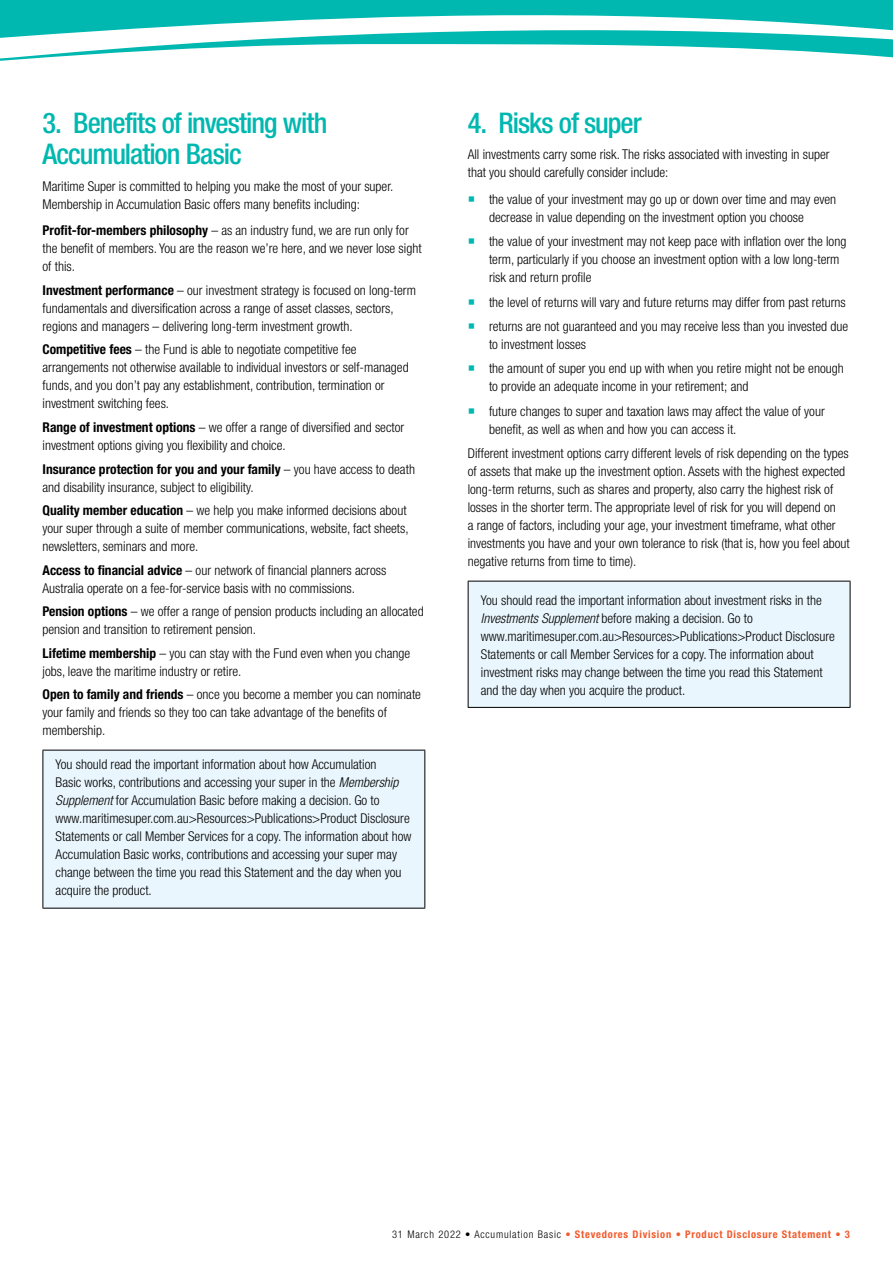
<style>
.page{position:relative;width:893px;height:1263px;background:#fff}
.page>*{position:absolute;margin:0;border:0;box-sizing:border-box;transform-origin:0 0}
.t1{font:500 condensed 28.5px/31.5px "Helvetica Neue";letter-spacing:-.035em;color:#00b8b0}
.t2{font:300 condensed 13.5px/18px "Helvetica Neue";color:#000}
.t3{font:700 condensed 10.5px "Helvetica Neue";letter-spacing:.075em;color:#f15a2a}
.s1{font-weight:700}
.s2{font-style:italic}
.s3{font-weight:300;color:#000}
.s4{font-weight:300}
</style>
<div class="page">
<svg style="left:0;top:0;width:893px;height:61px;fill:#00b8b0"></svg>
<div style="left:43px;top:750px;width:382px;height:158px;background:#eaf6fd"></div>
<hr style="left:43px;top:750px;width:1px;height:158px;background:#000">
<hr style="left:43px;top:750px;width:382px;height:1px;background:#000">
<hr style="left:424px;top:750px;width:1px;height:158px;background:#000">
<hr style="left:43px;top:908px;width:382px;height:1px;background:#000">
<div style="left:468px;top:581px;width:382px;height:126px;background:#eaf6fd"></div>
<hr style="left:468px;top:581px;width:1px;height:126px;background:#000">
<hr style="left:468px;top:581px;width:382px;height:1px;background:#000">
<hr style="left:850px;top:581px;width:1px;height:126px;background:#000">
<hr style="left:468px;top:707px;width:382px;height:1px;background:#000">
<h1 class="t1" style="left:43px;top:107px;width:286px">3. Benefits of investing with<br>Accumulation Basic</h1>
<p class="t2" style="left:43px;top:177px;width:352px">Maritime Super is committed to helping you make the most of your super.<br>Membership in Accumulation Basic offers many benefits including:</p>
<p class="t2" style="left:43px;top:222px;width:381px"><span class="s1">Profit-for-members philosophy</span> – as an industry fund, we are run only for the benefit of members. You are the reason we’re here, and we never lose sight of this.</p>
<p class="t2" style="left:43px;top:281px;width:375px"><span class="s1">Investment performance</span> – our investment strategy is focused on long-term fundamentals and diversification across a range of asset classes, sectors, regions and managers – delivering long-term investment growth.</p>
<p class="t2" style="left:43px;top:341px;width:368px"><span class="s1">Competitive fees</span> – the Fund is able to negotiate competitive fee arrangements not otherwise available to individual investors or self-managed funds, and you don’t pay any establishment, contribution, termination or investment switching fees.</p>
<p class="t2" style="left:43px;top:418px;width:363px"><span class="s1">Range of investment options</span> – we offer a range of diversified and sector investment options giving you flexibility and choice.</p>
<p class="t2" style="left:43px;top:460px;width:374px"><span class="s1">Insurance protection for you and your family</span> – you have access to death and disability insurance, subject to eligibility.</p>
<p class="t2" style="left:43px;top:501px;width:368px"><span class="s1">Quality member education</span> – we help you make informed decisions about your super through a suite of member communications, website, fact sheets, newsletters, seminars and more.</p>
<p class="t2" style="left:43px;top:561px;width:345px"><span class="s1">Access to financial advice</span> – our network of financial planners across<br>Australia operate on a fee-for-service basis with no commissions.</p>
<p class="t2" style="left:43px;top:602px;width:383px"><span class="s1">Pension options</span> – we offer a range of pension products including an allocated pension and transition to retirement pension.</p>
<p class="t2" style="left:43px;top:644px;width:369px"><span class="s1">Lifetime membership</span> – you can stay with the Fund even when you change jobs, leave the maritime industry or retire.</p>
<p class="t2" style="left:43px;top:685px;width:380px"><span class="s1">Open to family and friends</span> – once you become a member you can nominate your family and friends so they too can take advantage of the benefits of membership.</p>
<p class="t2" style="left:56px;top:755px;width:357px">You should read the important information about how Accumulation<br>Basic works, contributions and accessing your super in the <span class="s2">Membership Supplement</span> for Accumulation Basic before making a decision. Go to www.maritimesuper.com.au&gt;Resources&gt;Publications&gt;Product Disclosure Statements or call Member Services for a copy. The information about how Accumulation Basic works, contributions and accessing your super may change between the time you read this Statement and the day when you acquire the product.</p>
<h1 class="t1" style="left:468px;top:107px;width:175px">4. Risks of super</h1>
<p class="t2" style="left:468px;top:146px;width:363px">All investments carry some risk. The risks associated with investing in super that you should carefully consider include:</p>
<p class="t2" style="left:489px;top:190px;width:349px">the value of your investment may go up or down over time and may even decrease in value depending on the investment option you choose</p>
<p class="t2" style="left:489px;top:232px;width:359px">the value of your investment may not keep pace with inflation over the long term, particularly if you choose an investment option with a low long-term risk and return profile</p>
<p class="t2" style="left:489px;top:290px;width:361px;line-height:24.5px">the level of returns will vary and future returns may differ from past returns returns are not guaranteed and you may receive less than you invested due</p>
<p class="t2" style="left:489px;top:332px;width:356px;line-height:24.5px">to investment losses<br>the amount of super you end up with when you retire might not be enough</p>
<p class="t2" style="left:489px;top:374px;width:337px;line-height:24.5px">to provide an adequate income in your retirement; and<br>future changes to super and taxation laws may affect the value of your</p>
<p class="t2" style="left:468px;top:417px;width:383px;line-height:24.5px;text-indent:21px">benefit, as well as when and how you can access it.<br>Different investment options carry different levels of risk depending on the types</p>
<p class="t2" style="left:468px;top:462px;width:384px">of assets that make up the investment option. Assets with the highest expected long-term returns, such as shares and property, also carry the highest risk of losses in the shorter term. The appropriate level of risk for you will depend on<br>a range of factors, including your age, your investment timeframe, what other investments you have and your own tolerance to risk (that is, how you feel about negative returns from time to time).</p>
<p class="t2" style="left:481px;top:591px;width:356px">You should read the important information about investment risks in the <span class="s2">Investments Supplement</span> before making a decision. Go to www.maritimesuper.com.au&gt;Resources&gt;Publications&gt;Product Disclosure Statements or call Member Services for a copy. The information about investment risks may change between the time you read this Statement and the day when you acquire the product.</p>
<p class="t3" style="left:392px;top:1228px;width:459px"><span class="s3">31 March 2022 • Accumulation Basic</span> <span class="s4">•</span> Stevedores Division • Product Disclosure Statement • 3</p>
</div>
